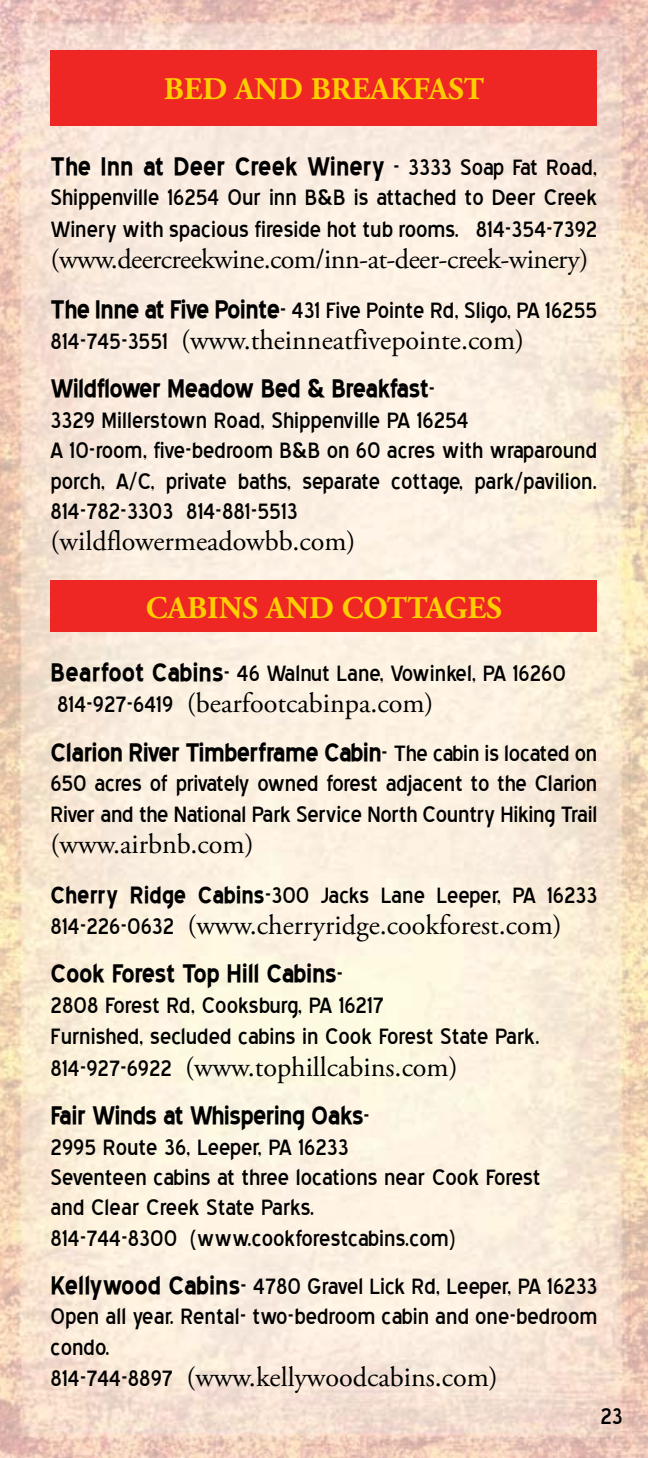
<style>
.page{position:relative;width:648px;height:1458px;background:#fff}
.page>*{position:absolute;margin:0;border:0;box-sizing:border-box;transform-origin:0 0}
.t1{font:700 31.5px "Blue Highway";letter-spacing:-.02em;color:#000}
.t2{font:700 31.5px "Blue Highway";color:#000}
.t3{font:700 31.5px "Adobe Garamond Pro";color:#ffce01}
.t4{font:28.12px/30.4px "Blue Highway";color:#000}
.t5{font:28.12px "Adobe Garamond Pro";color:#000}
.t6{font:28.12px "Adobe Garamond Pro";letter-spacing:-.02em;color:#000}
.s1{font-weight:400;font-size:28.12px}
.s2{font-weight:700;font-size:31.5px}
.s3{font-family:"Blue Highway"}
.s4{font-weight:700;font-size:29.25px}
</style>
<div class="page">
<img style="left:0;top:0;width:648px;height:1458px">
<div style="left:51px;top:51px;width:546px;height:75px;background:#ee2624"></div>
<div style="left:51px;top:580px;width:546px;height:52px;background:#ee2624"></div>
<p class="t3" style="left:164px;top:71px;width:322px">BED AND BREAKFAST</p>
<p class="t2" style="left:51px;top:152px;width:548px">The Inn at Deer Creek Winery <span class="s1">- 3333 Soap Fat Road,</span></p>
<p class="t4" style="left:51px;top:182px;width:548px;line-height:31.5px">Shippenville 16254 Our inn B&amp;B is attached to Deer Creek<br>Winery with spacious fireside hot tub rooms. 814-354-7392</p>
<p class="t6" style="left:51px;top:242px;width:539px">(www.deercreekwine.com/inn-at-deer-creek-winery)</p>
<p class="t4" style="left:51px;top:295px;width:548px"><span class="s2">The Inne at Five Pointe</span>- 431 Five Pointe Rd, Sligo, PA 16255</p>
<p class="t5" style="left:51px;top:323px;width:475px"><span class="s3">814-745-3551</span> (www.theinneatfivepointe.com)</p>
<p class="t1" style="left:51px;top:374px;width:386px">Wildflower Meadow Bed &amp; Breakfast<span class="s1">-</span></p>
<p class="t4" style="left:51px;top:405px;width:548px">3329 Millerstown Road, Shippenville PA 16254<br>A 10-room, five-bedroom B&amp;B on 60 acres with wraparound porch, A/C, private baths, separate cottage, park/pavilion.<br>814-782-3303 814-881-5513</p>
<p class="t5" style="left:51px;top:525px;width:306px">(wildflowermeadowbb.com)</p>
<p class="t3" style="left:146px;top:590px;width:358px">CABINS AND COTTAGES</p>
<p class="t4" style="left:51px;top:659px;width:517px"><span class="s2">Bearfoot Cabins</span>- 46 Walnut Lane, Vowinkel, PA 16260</p>
<p class="t5" style="left:57px;top:687px;width:378px"><span class="s3">814-927-6419</span> (bearfootcabinpa.com)</p>
<p class="t1" style="left:51px;top:738px;width:548px">Clarion River Timberframe Cabin<span class="s1">- The cabin is located on</span></p>
<p class="t4" style="left:51px;top:769px;width:548px">650 acres of privately owned forest adjacent to the Clarion<br>River and the National Park Service North Country Hiking Trail</p>
<p class="t5" style="left:51px;top:827px;width:205px">(www.airbnb.com)</p>
<p class="t4" style="left:51px;top:880px;width:548px"><span class="s4">Cherry Ridge Cabins</span>-300 Jacks Lane Leeper, PA 16233</p>
<p class="t5" style="left:51px;top:908px;width:513px"><span class="s3">814-226-0632</span> (www.cherryridge.cookforest.com)</p>
<p class="t1" style="left:51px;top:959px;width:294px">Cook Forest Top Hill Cabins<span class="s1">-</span></p>
<p class="t4" style="left:51px;top:990px;width:491px;line-height:31.5px">2808 Forest Rd, Cooksburg, PA 16217<br>Furnished, secluded cabins in Cook Forest State Park.</p>
<p class="t5" style="left:51px;top:1050px;width:409px"><span class="s3">814-927-6922</span> (www.tophillcabins.com)</p>
<p class="t1" style="left:51px;top:1101px;width:321px">Fair Winds at Whispering Oaks<span class="s1">-</span></p>
<p class="t4" style="left:51px;top:1132px;width:491px">2995 Route 36, Leeper, PA 16233<br>Seventeen cabins at three locations near Cook Forest and Clear Creek State Parks.<br>814-744-8300 (www.cookforestcabins.com)</p>
<p class="t4" style="left:51px;top:1272px;width:548px;text-align:justify"><span class="s2">Kellywood Cabins</span>- 4780 Gravel Lick Rd, Leeper, PA 16233<br>Open all year. Rental- two-bedroom cabin and one-bedroom condo.</p>
<p class="t5" style="left:51px;top:1361px;width:449px"><span class="s3">814-744-8897</span> (www.kellywoodcabins.com)</p>
<p class="t4" style="left:600px;top:1401px;width:24px">23</p>
</div>
